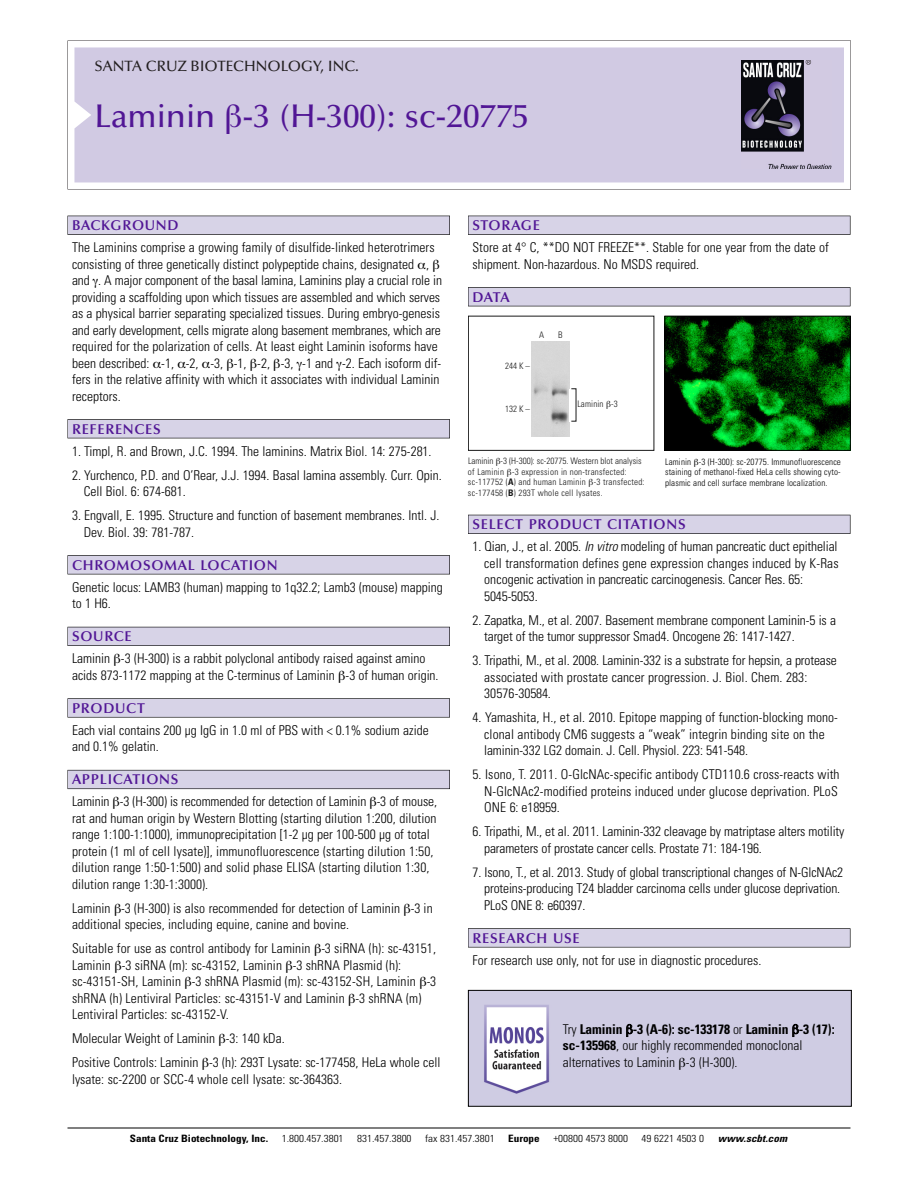
<style>
.page{position:relative;width:918px;height:1188px;background:#fff}
.page>*{position:absolute;margin:0;border:0;box-sizing:border-box;transform-origin:0 0}
.t1{font:500 33px "Optima";color:#511695}
.t2{font:500 15px "Optima";color:#231f20}
.t3{font:600 14.25px "Optima";letter-spacing:.05em;color:#511695}
.t4{font:300 condensed 13.5px/16.5px "Univers";color:#000}
.t5{font:300 condensed 10.2px "Univers";color:#000;scale:1.1 1}
.t6{font:700 condensed 10.2px "Univers";color:#000;scale:1.1 1}
.t7{font:italic 700 condensed 10.2px "Univers";letter-spacing:.005em;color:#000;scale:1.1 1}
.t8{font:9px/10.5px "Univers Condensed Light+YSJQBE";letter-spacing:.025em;color:#191919}
.t9{font:300 condensed 9px/10.5px "Univers";letter-spacing:.015em;color:#000;text-align:justify}
.s1{font-family:"Univers Condensed Bold+WCBXOI"}
.s2{font-style:italic}
.s3{font-weight:700}
</style>
<div class="page">
<svg style="left:68px;top:40px;width:783px;height:149px"></svg>
<div style="left:74px;top:47px;width:770px;height:135px;background:#d1cae3"></div>
<img style="left:741px;top:60px;width:90px;height:108px">
<div style="left:68px;top:216px;width:382px;height:19px;background:#525155"></div>
<div style="left:68px;top:216px;width:381px;height:18px;background:#d7d3e7"></div>
<div style="left:68px;top:419px;width:382px;height:19px;background:#525155"></div>
<div style="left:68px;top:420px;width:381px;height:18px;background:#d7d3e7"></div>
<div style="left:68px;top:555px;width:382px;height:19px;background:#545357"></div>
<div style="left:68px;top:556px;width:381px;height:18px;background:#d7d3e7"></div>
<div style="left:68px;top:627px;width:382px;height:19px;background:#54535a"></div>
<div style="left:68px;top:627px;width:381px;height:18px;background:#d7d3e7"></div>
<svg style="left:68px;top:698px;width:382px;height:20px"></svg>
<div style="left:68px;top:699px;width:381px;height:18px;background:#d7d3e7"></div>
<div style="left:68px;top:770px;width:382px;height:19px;background:#66646e"></div>
<div style="left:68px;top:770px;width:381px;height:18px;background:#d7d3e7"></div>
<div style="left:468px;top:216px;width:382px;height:19px;background:#525155"></div>
<div style="left:468px;top:216px;width:382px;height:18px;background:#d7d3e7"></div>
<div style="left:468px;top:287px;width:382px;height:19px;background:#525155"></div>
<div style="left:468px;top:288px;width:382px;height:18px;background:#d7d3e7"></div>
<div style="left:468px;top:515px;width:382px;height:19px;background:#525158"></div>
<div style="left:468px;top:515px;width:382px;height:18px;background:#d7d3e7"></div>
<div style="left:468px;top:928px;width:382px;height:19px;background:#575759"></div>
<div style="left:468px;top:929px;width:382px;height:18px;background:#d7d3e7"></div>
<hr style="left:68px;top:1128px;width:782px;height:1px;background:#000">
<img style="left:666px;top:318px;width:183px;height:131px">
<div style="left:664px;top:316px;width:187px;height:135px;border:1px solid #000"></div>
<div style="left:468px;top:316px;width:186px;height:135px;border:1px solid #191919"></div>
<img style="left:531px;top:341px;width:39px;height:95px">
<img style="left:470px;top:992px;width:380px;height:113px">
<div style="left:468px;top:990px;width:384px;height:117px;border:1px solid #000"></div>
<svg style="left:227px;top:105px;width:14px;height:29px"></svg>
<svg style="left:627px;top:1024px;width:5px;height:13px"></svg>
<svg style="left:793px;top:1024px;width:6px;height:13px"></svg>
<svg style="left:679px;top:1058px;width:6px;height:12px"></svg>
<p class="t2" style="left:94px;top:61px;width:266px">SANTA CRUZ BIOTECHNOLOGY, INC.</p>
<h1 class="t1" style="left:94px;top:103px;width:436px">Laminin -3 (H-300): sc-20775</h1>
<p class="t3" style="left:72px;top:219px;width:108px">BACKGROUND</p>
<p class="t4" style="left:72px;top:240px;width:372px">The Laminins comprise a growing family of disulfide-linked heterotrimers consisting of three genetically distinct polypeptide chains, designated , and . A major component of the basal lamina, Laminins play a crucial role in providing a scaffolding upon which tissues are assembled and which serves as a physical barrier separating specialized tissues. During embryo-genesis and early development, cells migrate along basement membranes, which are required for the polarization of cells. At least eight Laminin isoforms have been described: -1, -2, -3, -1, -2, -3, -1 and -2. Each isoform dif&shy;fers in the relative affinity with which it associates with individual Laminin receptors.</p>
<p class="t3" style="left:72px;top:423px;width:90px">REFERENCES</p>
<p class="t4" style="left:72px;top:444px;width:361px">1. Timpl, R. and Brown, J.C. 1994. The laminins. Matrix Biol. 14: 275-281.</p>
<p class="t4" style="left:84px;top:468px;width:360px;text-indent:-12px">2. Yurchenco, P.D. and O’Rear, J.J. 1994. Basal lamina assembly. Curr. Opin.<br>Cell Biol. 6: 674-681.</p>
<p class="t4" style="left:84px;top:508px;width:357px;text-indent:-12px">3. Engvall, E. 1995. Structure and function of basement membranes. Intl. J.<br>Dev. Biol. 39: 781-787.</p>
<p class="t3" style="left:72px;top:559px;width:207px">CHROMOSOMAL LOCATION</p>
<p class="t4" style="left:72px;top:580px;width:372px">Genetic locus: LAMB3 (human) mapping to 1q32.2; Lamb3 (mouse) mapping to 1 H6.</p>
<p class="t3" style="left:72px;top:631px;width:61px">SOURCE</p>
<p class="t4" style="left:72px;top:651px;width:368px">Laminin -3 (H-300) is a rabbit polyclonal antibody raised against amino acids 873-1172 mapping at the C-terminus of Laminin -3 of human origin.</p>
<p class="t3" style="left:72px;top:702px;width:74px">PRODUCT</p>
<p class="t4" style="left:72px;top:723px;width:358px">Each vial contains 200 µg IgG in 1.0 ml of PBS with &lt; 0.1% sodium azide and 0.1% gelatin.</p>
<p class="t3" style="left:72px;top:774px;width:108px">APPLICATIONS</p>
<p class="t4" style="left:72px;top:794px;width:367px">Laminin -3 (H-300) is recommended for detection of Laminin -3 of mouse, rat and human origin by Western Blotting (starting dilution 1:200, dilution range 1:100-1:1000), immunoprecipitation [1-2 µg per 100-500 µg of total protein (1 ml of cell lysate)], immunofluorescence (starting dilution 1:50, dilution range 1:50-1:500) and solid phase ELISA (starting dilution 1:30, dilution range 1:30-1:3000).</p>
<p class="t4" style="left:72px;top:901px;width:362px">Laminin -3 (H-300) is also recommended for detection of Laminin -3 in additional species, including equine, canine and bovine.</p>
<p class="t4" style="left:72px;top:941px;width:366px">Suitable for use as control antibody for Laminin -3 siRNA (h): sc-43151, Laminin -3 siRNA (m): sc-43152, Laminin -3 shRNA Plasmid (h): sc-43151-SH, Laminin -3 shRNA Plasmid (m): sc-43152-SH, Laminin -3 shRNA (h) Lentiviral Particles: sc-43151-V and Laminin -3 shRNA (m)<br>Lentiviral Particles: sc-43152-V.</p>
<p class="t4" style="left:72px;top:1028px;width:370px;line-height:24px">Molecular Weight of Laminin -3: 140 kDa.<br>Positive Controls: Laminin -3 (h): 293T Lysate: sc-177458, HeLa whole cell</p>
<p class="t4" style="left:72px;top:1072px;width:272px">lysate: sc-2200 or SCC-4 whole cell lysate: sc-364363.</p>
<p class="t3" style="left:473px;top:219px;width:69px">STORAGE</p>
<p class="t4" style="left:473px;top:240px;width:358px">Store at 4° C, **DO NOT FREEZE**. Stable for one year from the date of shipment. Non-hazardous. No MSDS required.</p>
<p class="t3" style="left:473px;top:291px;width:39px">DATA</p>
<p class="t8" style="left:539px;top:330px;width:7px">A</p>
<p class="t8" style="left:558px;top:330px;width:6px">B</p>
<p class="t8" style="left:505px;top:362px;width:26px">244 K –</p>
<p class="t8" style="left:505px;top:405px;width:26px">132 K –</p>
<p class="t8" style="left:577px;top:399px;width:42px">Laminin -3</p>
<p class="t8" style="left:468px;top:457px;width:178px">Laminin -3 (H-300): sc-20775. Western blot analysis of Laminin -3 expression in non-transfected: sc-117752 (<span class="s1">A</span>) and human Laminin -3 transfected: sc-177458 (<span class="s1">B</span>) 293T whole cell lysates.</p>
<p class="t9" style="left:665px;top:457px;width:177px">Laminin -3 (H-300): sc-20775. Immunofluorescence staining of methanol-fixed HeLa cells showing cyto&shy;plasmic and cell surface membrane localization.</p>
<p class="t3" style="left:473px;top:519px;width:215px">SELECT PRODUCT CITATIONS</p>
<p class="t4" style="left:484px;top:539px;width:356px;text-indent:-12px">1. Qian, J., et al. 2005. <span class="s2">In vitro</span> modeling of human pancreatic duct epithelial cell transformation defines gene expression changes induced by K-Ras oncogenic activation in pancreatic carcinogenesis. Cancer Res. 65:<br>5045-5053.</p>
<p class="t4" style="left:484px;top:613px;width:353px;text-indent:-12px">2. Zapatka, M., et al. 2007. Basement membrane component Laminin-5 is a target of the tumor suppressor Smad4. Oncogene 26: 1417-1427.</p>
<p class="t4" style="left:484px;top:653px;width:354px;text-indent:-12px">3. Tripathi, M., et al. 2008. Laminin-332 is a substrate for hepsin, a protease associated with prostate cancer progression. J. Biol. Chem. 283:<br>30576-30584.</p>
<p class="t4" style="left:484px;top:710px;width:355px;text-indent:-12px">4. Yamashita, H., et al. 2010. Epitope mapping of function-blocking mono&shy;clonal antibody CM6 suggests a “weak” integrin binding site on the laminin-332 LG2 domain. J. Cell. Physiol. 223: 541-548.</p>
<p class="t4" style="left:484px;top:767px;width:357px;text-indent:-12px">5. Isono, T. 2011. O-GlcNAc-specific antibody CTD110.6 cross-reacts with<br>N-GlcNAc2-modified proteins induced under glucose deprivation. PLoS<br>ONE 6: e18959.</p>
<p class="t4" style="left:484px;top:824px;width:362px;text-indent:-12px">6. Tripathi, M., et al. 2011. Laminin-332 cleavage by matriptase alters motility parameters of prostate cancer cells. Prostate 71: 184-196.</p>
<p class="t4" style="left:484px;top:865px;width:360px;text-indent:-12px">7. Isono, T., et al. 2013. Study of global transcriptional changes of N-GlcNAc2 proteins-producing T24 bladder carcinoma cells under glucose deprivation.<br>PLoS ONE 8: e60397.</p>
<p class="t3" style="left:473px;top:932px;width:109px">RESEARCH USE</p>
<p class="t4" style="left:473px;top:953px;width:290px">For research use only, not for use in diagnostic procedures.</p>
<p class="t4" style="left:563px;top:1022px;width:273px">Try <span class="s3">Laminin -3 (A-6): sc-133178</span> or <span class="s3">Laminin -3 (17): sc-135968</span>, our highly recommended monoclonal alternatives to Laminin -3 (H-300).</p>
<p class="t6" style="left:130px;top:1135px;width:127px">Santa Cruz Biotechnology, Inc.</p>
<p class="t5" style="left:282px;top:1135px;width:58px">1.800.457.3801</p>
<p class="t5" style="left:357px;top:1135px;width:51px">831.457.3800</p>
<p class="t5" style="left:425px;top:1135px;width:65px">fax 831.457.3801</p>
<p class="t6" style="left:508px;top:1135px;width:30px">Europe</p>
<p class="t5" style="left:553px;top:1135px;width:69px">+00800 4573 8000</p>
<p class="t5" style="left:642px;top:1135px;width:58px">49 6221 4503 0</p>
<p class="t7" style="left:718px;top:1135px;width:64px">www.scbt.com</p>
</div>
